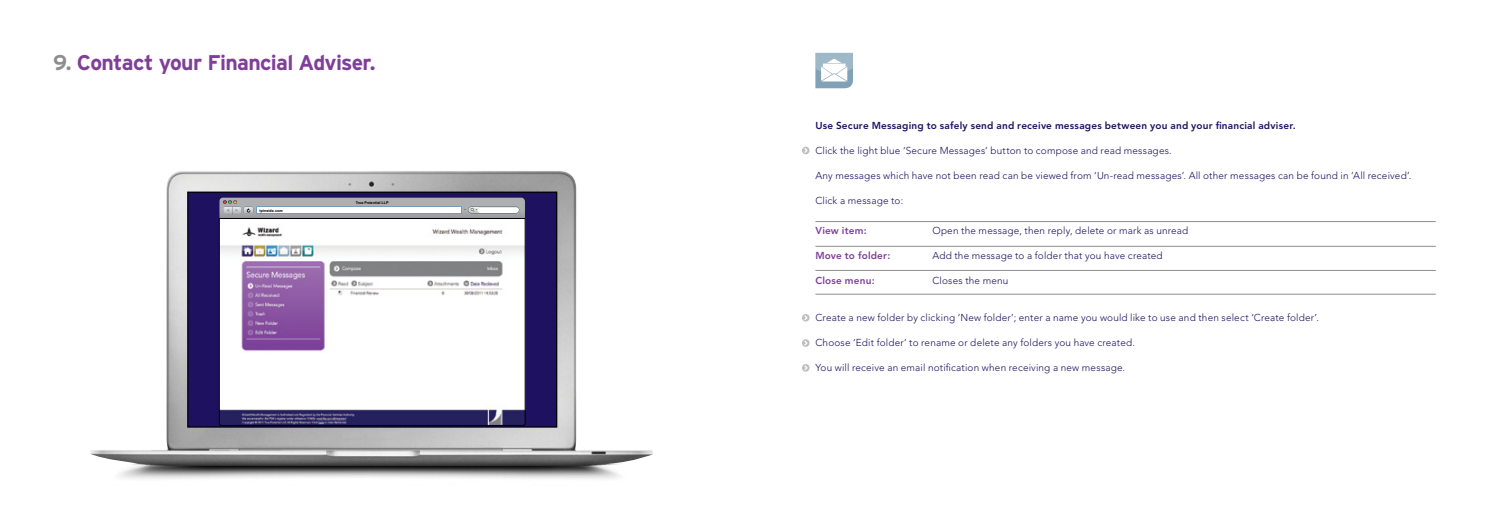
<style>
.page{position:relative;width:1489px;height:525px;background:#fff}
.page>*{position:absolute;margin:0;border:0;box-sizing:border-box;transform-origin:0 0}
.t1{font:700 21.25px "Interstate";letter-spacing:-.03em;color:#7f3f98}
.t2{font:300 10px "Avenir";letter-spacing:.015em;color:#1d1160}
.t3{font:800 10px "Avenir";letter-spacing:.02em;color:#1d1160}
.t4{font:800 10px "Avenir";letter-spacing:.02em;color:#7f3f98}
.t5{font:700 3.75px "Arial";letter-spacing:.005em;color:#000}
.s1{color:#8e8e8e}
</style>
<div class="page">
<hr style="left:815px;top:246px;width:620px;height:1px;background:#8e8e8e">
<hr style="left:815px;top:270px;width:620px;height:1px;background:#8e8e8e">
<hr style="left:815px;top:221px;width:620px;height:1px;background:#8e8e8e">
<hr style="left:815px;top:293px;width:620px;height:1px;background:#8e8e8e">
<svg style="left:815px;top:53px;width:38px;height:35px"></svg>
<svg style="left:802px;top:146px;width:7px;height:8px"></svg>
<svg style="left:802px;top:314px;width:7px;height:7px"></svg>
<svg style="left:802px;top:339px;width:7px;height:7px"></svg>
<svg style="left:802px;top:364px;width:7px;height:7px"></svg>
<img style="left:90px;top:171px;width:563px;height:308px">
<div style="left:188px;top:192px;width:368px;height:235px;background:#1d1160"></div>
<div style="left:187px;top:191px;width:370px;height:236px;border:1px solid #000"></div>
<svg style="left:219px;top:219px;width:306px;height:206px;background:#d8d2de"></svg>
<hr style="left:219px;top:218px;width:306px;height:1px;background:#000">
<svg style="left:219px;top:197px;width:306px;height:21px;background:#b3b6bc"></svg>
<h1 class="t1" style="left:53px;top:51px;width:324px"><span class="s1">9.</span> Contact your Financial Adviser.</h1>
<p class="t5" style="left:259px;top:208px;width:25px">tpinside.com</p>
<p class="t5" style="left:356px;top:200px;width:34px">True Potential LLP</p>
<p class="t3" style="left:815px;top:119px;width:482px">Use Secure Messaging to safely send and receive messages between you and your financial adviser.</p>
<p class="t2" style="left:815px;top:145px;width:358px">Click the light blue ‘Secure Messages’ button to compose and read messages.</p>
<p class="t2" style="left:815px;top:170px;width:597px">Any messages which have not been read can be viewed from ‘Un-read messages’. All other messages can be found in ‘All received’.</p>
<p class="t2" style="left:815px;top:195px;width:90px">Click a message to:</p>
<p class="t4" style="left:815px;top:224px;width:53px">View item:</p>
<p class="t2" style="left:932px;top:224px;width:257px">Open the message, then reply, delete or mark as unread</p>
<p class="t4" style="left:815px;top:249px;width:76px">Move to folder:</p>
<p class="t2" style="left:932px;top:249px;width:232px">Add the message to a folder that you have created</p>
<p class="t4" style="left:815px;top:274px;width:61px">Close menu:</p>
<p class="t2" style="left:932px;top:274px;width:78px">Closes the menu</p>
<p class="t2" style="left:815px;top:312px;width:505px">Create a new folder by clicking ‘New folder’; enter a name you would like to use and then select ‘Create folder’.</p>
<p class="t2" style="left:815px;top:337px;width:321px">Choose ‘Edit folder’ to rename or delete any folders you have created.</p>
<p class="t2" style="left:815px;top:362px;width:311px">You will receive an email notification when receiving a new message.</p>
</div>
